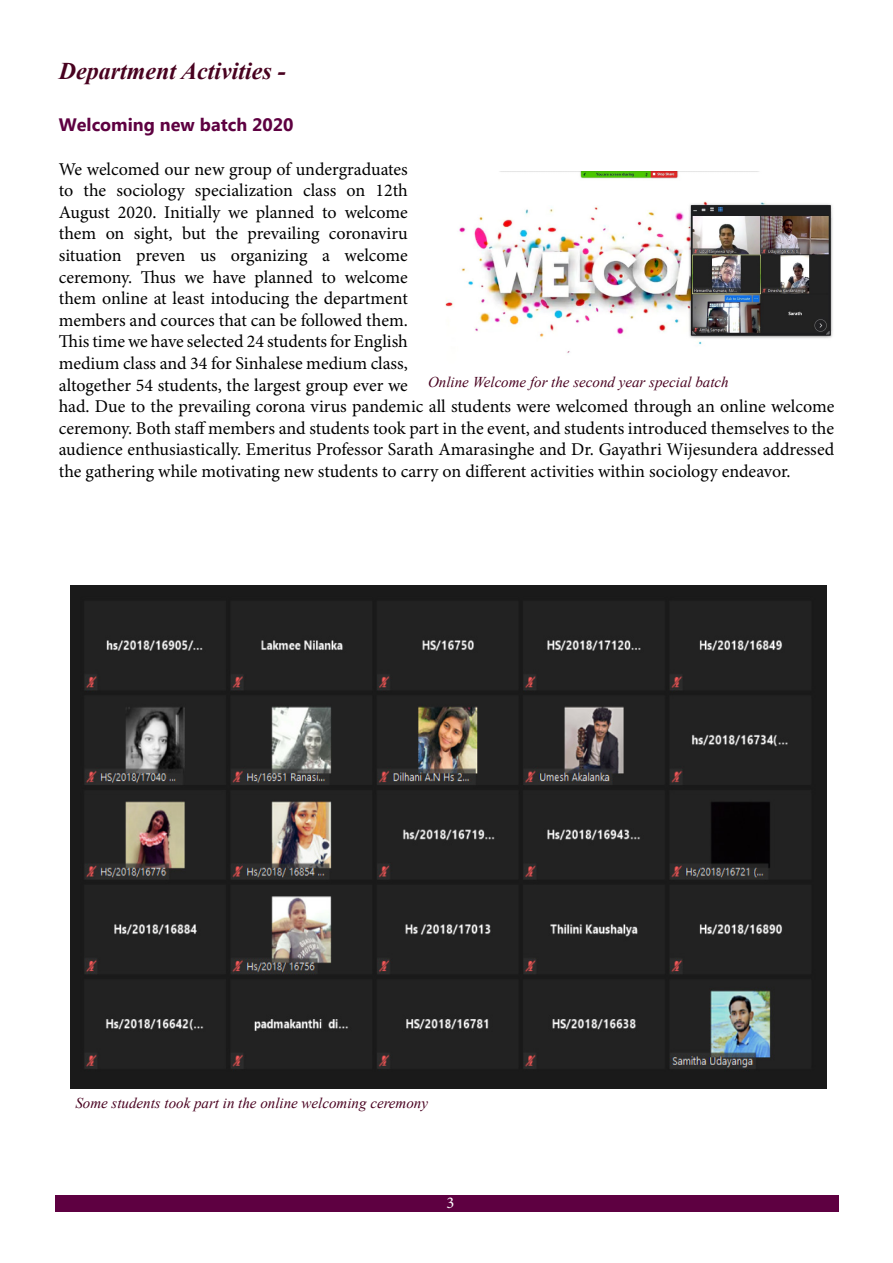
<style>
.page{position:relative;width:893px;height:1263px;background:#fff}
.page>*{position:absolute;margin:0;border:0;box-sizing:border-box;transform-origin:0 0}
.t1{font:italic 700 24px "Times New Roman";color:#490220}
.t2{font:18px/21.6px "Minion Pro";color:#000}
.t3{font:700 18px "Microsoft New Tai Lue";color:#5e0041}
.t4{font:16.5px "Minion Pro";color:#fff}
.t5{font:italic 15px "Times New Roman";color:#490220}
</style>
<div class="page">
<div style="left:55px;top:1195px;width:783px;height:17px;background:#5e0041"></div>
<img style="left:445px;top:172px;width:388px;height:181px">
<img style="left:71px;top:585px;width:756px;height:504px">
<p class="t1" style="left:59px;top:54px;width:229px">Department Activities -</p>
<p class="t3" style="left:59px;top:115px;width:236px">Welcoming new batch 2020</p>
<p class="t2" style="left:59px;top:158px;width:777px">We welcomed our new group of undergraduates<br>to the sociology specialization class on 12th<br>August 2020. Initially we planned to welcome<br>them on sight, but the prevailing coronaviru<br>situation preven us organizing a welcome<br>ceremony. Thus we have planned to welcome<br>them online at least intoducing the department<br>members and cources that can be followed them.<br>This time we have selected 24 students for English<br>medium class and 34 for Sinhalese medium class,<br>altogether 54 students, the largest group ever we<br>had. Due to the prevailing corona virus pandemic all students were welcomed through an online welcome ceremony. Both staff members and students took part in the event, and students introduced themselves to the audience enthusiastically. Emeritus Professor Sarath Amarasinghe and Dr. Gayathri Wijesundera addressed the gathering while motivating new students to carry on different activities within sociology endeavor.</p>
<p class="t5" style="left:428px;top:372px;width:302px">Online Welcome for the second year special batch</p>
<p class="t5" style="left:75px;top:1092px;width:354px">Some students took part in the online welcoming ceremony</p>
<p class="t4" style="left:446px;top:1191px;width:9px">3</p>
</div>
